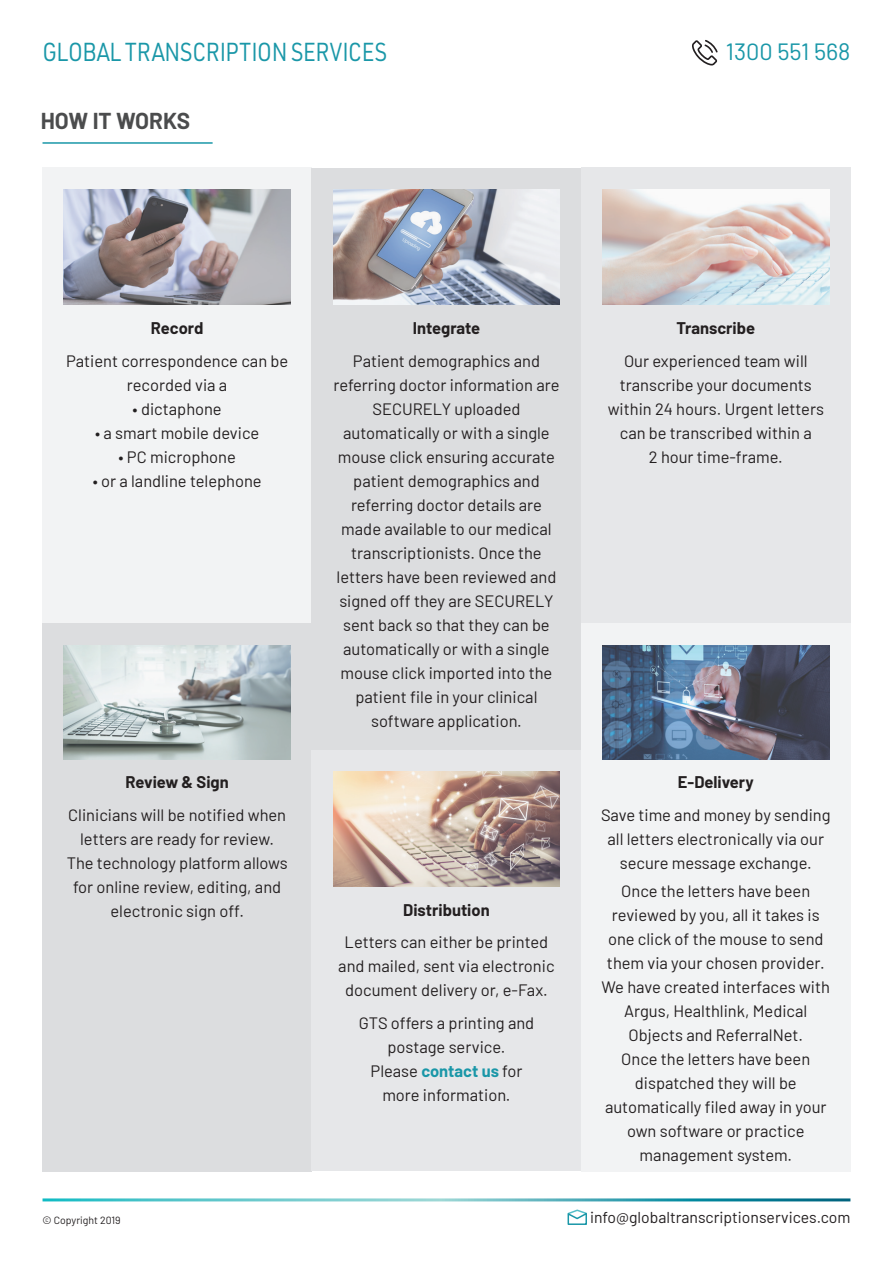
<style>
.page{position:relative;width:893px;height:1263px;background:#fff}
.page>*{position:absolute;margin:0;border:0;box-sizing:border-box;transform-origin:0 0}
.t1{font:25.5px "URWDIN";letter-spacing:-.02em;color:#1a97a8;scale:.86 1}
.t2{font:23.55px "Barlow";color:#1a97a8}
.t3{font:700 22.5px "Barlow";color:#4b4c4d}
.t4{font:16.5px/24px "Barlow";color:#231f20;text-align:center}
.t5{font:700 16.5px "Barlow";color:#231f20}
.t6{font:15.75px "Barlow";color:#231f20}
.t7{font:10.5px "Barlow";color:#231f20}
.s1{font-weight:700;color:#1a97a8}
</style>
<div class="page">
<svg style="left:567px;top:1209px;width:20px;height:16px"></svg>
<svg style="left:692px;top:40px;width:26px;height:25px"></svg>
<div style="left:43px;top:168px;width:269px;height:455px;background:#f2f3f4"></div>
<div style="left:43px;top:623px;width:269px;height:548px;background:#dcdddf"></div>
<div style="left:312px;top:168px;width:269px;height:582px;background:#dcdddf"></div>
<div style="left:312px;top:750px;width:269px;height:421px;background:#e6e7e9"></div>
<div style="left:581px;top:168px;width:269px;height:455px;background:#e6e7e9"></div>
<div style="left:581px;top:623px;width:269px;height:548px;background:#f2f3f4"></div>
<hr style="left:43px;top:142px;width:170px;height:2px;background:#1a97a8">
<img style="left:64px;top:189px;width:227px;height:115px">
<img style="left:64px;top:645px;width:227px;height:115px">
<img style="left:333px;top:189px;width:227px;height:115px">
<img style="left:333px;top:772px;width:227px;height:115px">
<img style="left:602px;top:189px;width:227px;height:115px">
<img style="left:602px;top:645px;width:227px;height:115px">
<h1 class="t1" style="left:43px;top:35px;width:402px">GLOBAL TRANSCRIPTION SERVICES</h1>
<h2 class="t2" style="left:726px;top:35px;width:126px">1300 551 568</h2>
<p class="t3" style="left:41px;top:104px;width:151px">HOW IT WORKS</p>
<p class="t5" style="left:151px;top:316px;width:54px">Record</p>
<p class="t4" style="left:66px;top:347px;width:224px">Patient correspondence can be recorded via a</p>
<p class="t4" style="left:133px;top:395px;width:91px">• dictaphone</p>
<p class="t4" style="left:95px;top:419px;width:166px">• a smart mobile device</p>
<p class="t4" style="left:119px;top:443px;width:119px">• PC microphone</p>
<p class="t4" style="left:93px;top:467px;width:170px">• or a landline telephone</p>
<p class="t5" style="left:126px;top:770px;width:105px">Review &amp; Sign</p>
<p class="t4" style="left:67px;top:802px;width:222px">Clinicians will be notified when letters are ready for review.<br>The technology platform allows for online review, editing, and electronic sign off.</p>
<p class="t5" style="left:413px;top:316px;width:69px">Integrate</p>
<p class="t4" style="left:333px;top:347px;width:228px">Patient demographics and referring doctor information are<br>SECURELY uploaded automatically or with a single mouse click ensuring accurate patient demographics and referring doctor details are made available to our medical transcriptionists. Once the letters have been reviewed and signed off they are SECURELY sent back so that they can be automatically or with a single mouse click imported into the patient file in your clinical software application.</p>
<p class="t5" style="left:403px;top:898px;width:88px">Distribution</p>
<p class="t4" style="left:338px;top:929px;width:218px">Letters can either be printed and mailed, sent via electronic document delivery or, e-Fax.</p>
<p class="t4" style="left:359px;top:1010px;width:177px">GTS offers a printing and postage service.<br>Please <span class="s1">contact us</span> for more information.</p>
<p class="t5" style="left:676px;top:316px;width:80px">Transcribe</p>
<p class="t4" style="left:608px;top:347px;width:218px">Our experienced team will transcribe your documents within 24 hours. Urgent letters can be transcribed within a<br>2 hour time-frame.</p>
<p class="t5" style="left:678px;top:770px;width:77px">E-Delivery</p>
<p class="t4" style="left:601px;top:802px;width:231px">Save time and money by sending all letters electronically via our secure message exchange.</p>
<p class="t4" style="left:602px;top:878px;width:230px">Once the letters have been reviewed by you, all it takes is one click of the mouse to send them via your chosen provider.<br>We have created interfaces with<br>Argus, Healthlink, Medical<br>Objects and ReferralNet.<br>Once the letters have been dispatched they will be automatically filed away in your own software or practice management system.</p>
<p class="t7" style="left:43px;top:1213px;width:79px">© Copyright 2019</p>
<p class="t6" style="left:590px;top:1206px;width:262px">info@globaltranscriptionservices.com</p>
</div>
